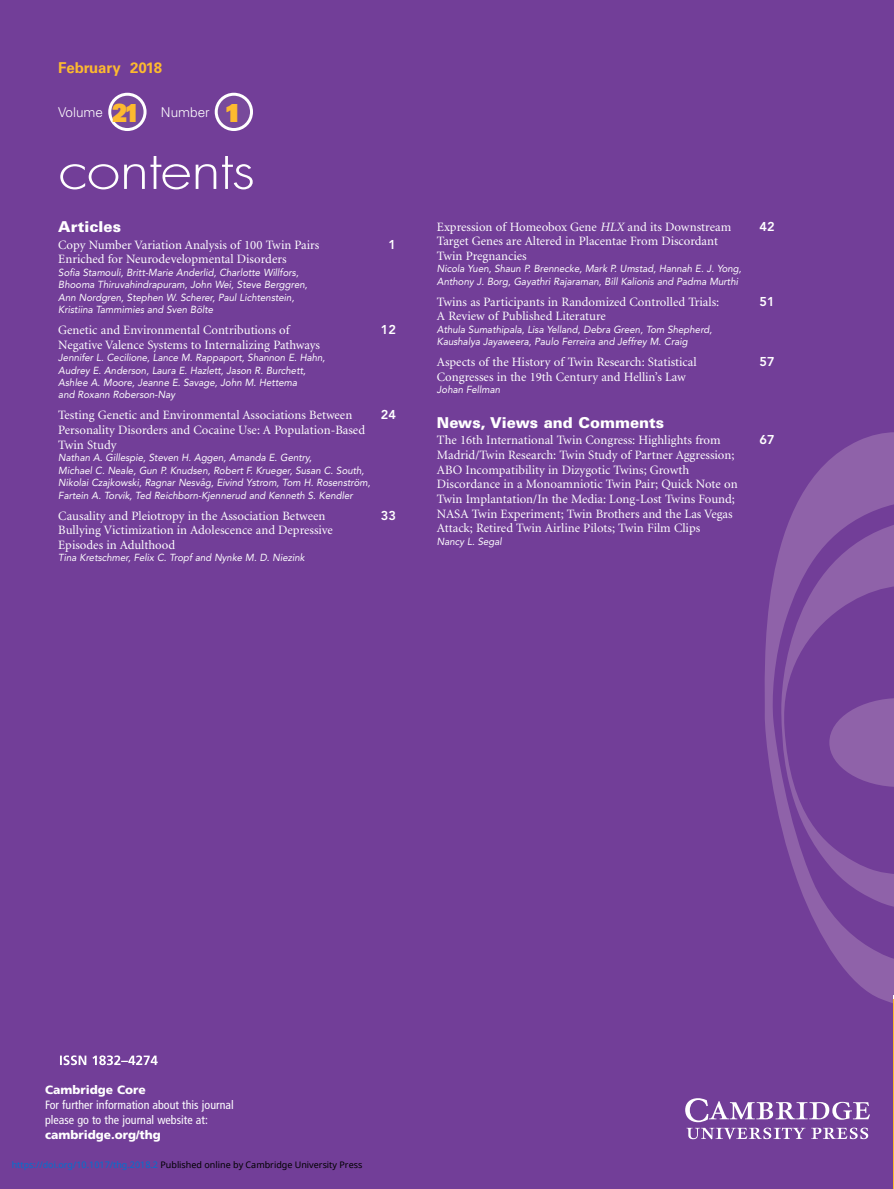
<style>
.page{position:relative;width:894px;height:1189px;background:#fff}
.page>*{position:absolute;margin:0;border:0;box-sizing:border-box;transform-origin:0 0}
.t1{font:900 24.9px "Univers";color:#fdba2f;scale:.85 1}
.t2{font:900 24.9px "Univers";color:#fdba2f}
.t3{font:900 15px "Univers LT Std";color:#fff}
.t4{font:700 15px "Univers LT Std";color:#fdba2f}
.t5{font:300 13.5px "Univers LT Std";color:#fff}
.t6{font:12.75px/14.5px "Minion";color:#fff}
.t7{font:800 12.75px "Avenir LT Std";color:#fff}
.t8{font:condensed 12px/15px "Frutiger LT Std";color:#fff}
.t9{font:italic 10.2px/12.5px "Avenir LT Std";color:#fff;scale:.95 1}
.t10{font:9px "Noto Sans";color:#000}
.s1{font-style:italic}
.s2{font-weight:900;font-stretch:normal}
.s3{color:#0172cf}
</style>
<div class="page">
<div style="left:0;top:0;width:893px;height:1188px;background:#723e98"></div>
<div style="left:885px;top:0;width:9px;height:999px;background:#723e98"></div>
<svg style="left:754px;top:260px;width:140px;height:772px;background:#79479c"></svg>
<hr style="left:893px;top:995px;width:1px;height:193px;background:#fff">
<hr style="left:893px;top:999px;width:1px;height:189px;background:#fdba2f">
<div style="left:110px;top:94px;width:35px;height:35px;background:#784a9b;border-radius:50%"></div>
<div style="left:108px;top:93px;width:38px;height:38px;border:3px solid #fff;border-radius:50%"></div>
<div style="left:216px;top:94px;width:35px;height:35px;background:#784a9b;border-radius:50%"></div>
<div style="left:215px;top:93px;width:38px;height:38px;border:3px solid #fff;border-radius:50%"></div>
<svg style="left:60px;top:156px;width:193px;height:33px;background:#8d63ac"></svg>
<svg style="left:685px;top:1098px;width:185px;height:41px;background:#946db1"></svg>
<svg style="left:60px;top:1055px;width:98px;height:10px"></svg>
<p class="t4" style="left:58px;top:61px;width:105px">February 2018</p>
<p class="t5" style="left:58px;top:106px;width:46px">Volume</p>
<p class="t5" style="left:161px;top:106px;width:50px">Number</p>
<p class="t1" style="left:112px;top:102px;width:34px">21</p>
<p class="t2" style="left:224px;top:102px;width:19px">1</p>
<p class="t3" style="left:58px;top:220px;width:64px">Articles</p>
<p class="t6" style="left:58px;top:238px;width:262px">Copy Number Variation Analysis of 100 Twin Pairs</p>
<p class="t7" style="left:388px;top:238px;width:9px">1</p>
<p class="t6" style="left:58px;top:253px;width:230px">Enriched for Neurodevelopmental Disorders</p>
<p class="t9" style="left:58px;top:266px;width:264px">Sofia Stamouli, Britt-Marie Anderlid, Charlotte Willfors, Bhooma Thiruvahindrapuram, John Wei, Steve Berggren, Ann Nordgren, Stephen W. Scherer, Paul Lichtenstein, Kristiina Tammimies and Sven Bölte</p>
<p class="t6" style="left:58px;top:324px;width:233px">Genetic and Environmental Contributions of</p>
<p class="t7" style="left:381px;top:324px;width:17px">12</p>
<p class="t6" style="left:58px;top:338px;width:263px">Negative Valence Systems to Internalizing Pathways</p>
<p class="t9" style="left:58px;top:352px;width:282px">Jennifer L. Cecilione, Lance M. Rappaport, Shannon E. Hahn, Audrey E. Anderson, Laura E. Hazlett, Jason R. Burchett, Ashlee A. Moore, Jeanne E. Savage, John M. Hettema<br>and Roxann Roberson-Nay</p>
<p class="t6" style="left:58px;top:409px;width:295px">Testing Genetic and Environmental Associations Between</p>
<p class="t7" style="left:381px;top:409px;width:17px">24</p>
<p class="t6" style="left:58px;top:424px;width:308px">Personality Disorders and Cocaine Use: A Population-Based<br>Twin Study</p>
<p class="t9" style="left:58px;top:452px;width:330px">Nathan A. Gillespie, Steven H. Aggen, Amanda E. Gentry,<br>Michael C. Neale, Gun P. Knudsen, Robert F. Krueger, Susan C. South, Nikolai Czajkowski, Ragnar Nesvåg, Eivind Ystrom, Tom H. Rosenström, Fartein A. Torvik, Ted Reichborn-Kjennerud and Kenneth S. Kendler</p>
<p class="t6" style="left:58px;top:509px;width:269px">Causality and Pleiotropy in the Association Between</p>
<p class="t7" style="left:381px;top:509px;width:17px">33</p>
<p class="t6" style="left:58px;top:524px;width:276px">Bullying Victimization in Adolescence and Depressive<br>Episodes in Adulthood</p>
<p class="t9" style="left:58px;top:552px;width:261px">Tina Kretschmer, Felix C. Tropf and Nynke M. D. Niezink</p>
<p class="t6" style="left:437px;top:220px;width:296px">Expression of Homeobox Gene <span class="s1">HLX</span> and its Downstream</p>
<p class="t7" style="left:759px;top:221px;width:17px">42</p>
<p class="t6" style="left:437px;top:235px;width:282px">Target Genes are Altered in Placentae From Discordant<br>Twin Pregnancies</p>
<p class="t9" style="left:437px;top:263px;width:322px">Nicola Yuen, Shaun P. Brennecke, Mark P. Umstad, Hannah E. J. Yong,<br>Anthony J. Borg, Gayathri Rajaraman, Bill Kalionis and Padma Murthi</p>
<p class="t6" style="left:437px;top:295px;width:284px">Twins as Participants in Randomized Controlled Trials:</p>
<p class="t7" style="left:759px;top:296px;width:17px">51</p>
<p class="t6" style="left:437px;top:310px;width:170px">A Review of Published Literature</p>
<p class="t9" style="left:437px;top:324px;width:291px">Athula Sumathipala, Lisa Yelland, Debra Green, Tom Shepherd,<br>Kaushalya Jayaweera, Paulo Ferreira and Jeffrey M. Craig</p>
<p class="t6" style="left:437px;top:356px;width:261px">Aspects of the History of Twin Research: Statistical</p>
<p class="t7" style="left:759px;top:356px;width:17px">57</p>
<p class="t6" style="left:437px;top:370px;width:250px">Congresses in the 19th Century and Hellin’s Law</p>
<p class="t9" style="left:437px;top:384px;width:68px">Johan Fellman</p>
<p class="t3" style="left:437px;top:416px;width:229px">News, Views and Comments</p>
<p class="t6" style="left:437px;top:434px;width:285px">The 16th International Twin Congress: Highlights from</p>
<p class="t7" style="left:759px;top:434px;width:17px">67</p>
<p class="t6" style="left:437px;top:448px;width:302px">Madrid/Twin Research: Twin Study of Partner Aggression; ABO Incompatibility in Dizygotic Twins; Growth Discordance in a Monoamniotic Twin Pair; Quick Note on Twin Implantation/In the Media: Long-Lost Twins Found; NASA Twin Experiment; Twin Brothers and the Las Vegas Attack; Retired Twin Airline Pilots; Twin Film Clips</p>
<p class="t9" style="left:437px;top:535px;width:70px">Nancy L. Segal</p>
<p class="t8" style="left:45px;top:1083px;width:190px"><span class="s2">Cambridge Core<br></span>For further information about this journal please go to the journal website at: <span class="s2">cambridge.org/thg</span></p>
<p class="t10" style="left:12px;top:1157px;width:352px"><span class="s3">https://doi.org/10.1017/thg.2018.2</span> Published online by Cambridge University Press</p>
</div>
